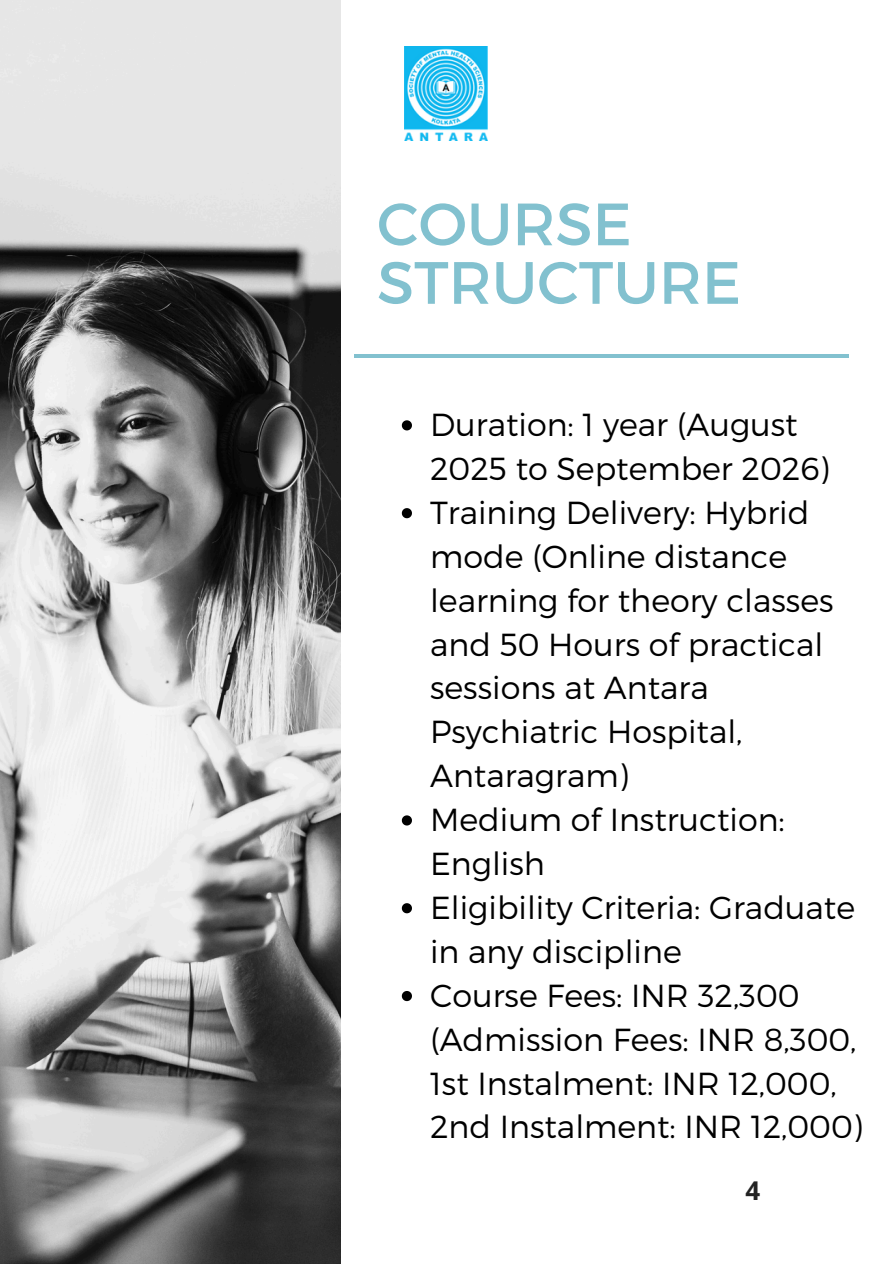
<style>
.page{position:relative;width:894px;height:1264px;background:#fff}
.page>*{position:absolute;margin:0;border:0;box-sizing:border-box;transform-origin:0 0}
.t1{font:59.55px/58.5px "Montserrat";color:#82c1cf}
.t2{font:300 31.8px/43.8px "Montserrat";color:#000}
.t3{font:700 25.8px "Open Sans";color:#222}
</style>
<div class="page">
<img style="left:0;top:0;width:340px;height:1263px">
<hr style="left:354px;top:355px;width:494px;height:3px;background:#82c1cf">
<svg style="left:402px;top:420px;width:10px;height:10px"></svg>
<svg style="left:402px;top:508px;width:10px;height:10px"></svg>
<svg style="left:402px;top:815px;width:10px;height:10px"></svg>
<svg style="left:402px;top:903px;width:10px;height:10px"></svg>
<svg style="left:402px;top:991px;width:10px;height:10px"></svg>
<img style="left:404px;top:47px;width:83px;height:93px">
<p class="t1" style="left:377px;top:192px;width:365px">COURSE<br>STRUCTURE</p>
<p class="t2" style="left:430px;top:401px;width:401px">Duration: 1 year (August<br>2025 to September 2026)</p>
<h1 class="t2" style="left:430px;top:489px;width:405px">Training Delivery: Hybrid mode (Online distance learning for theory classes and 50 Hours of practical sessions at Antara<br>Psychiatric Hospital,<br>Antaragram)</h1>
<p class="t2" style="left:430px;top:796px;width:356px">Medium of Instruction:<br>English</p>
<p class="t2" style="left:430px;top:884px;width:426px">Eligibility Criteria: Graduate in any discipline</p>
<p class="t2" style="left:430px;top:971px;width:434px">Course Fees: INR 32,300 (Admission Fees: INR 8,300,<br>1st Instalment: INR 12,000,<br>2nd Instalment: INR 12,000)</p>
<p class="t3" style="left:745px;top:1172px;width:16px">4</p>
</div>
